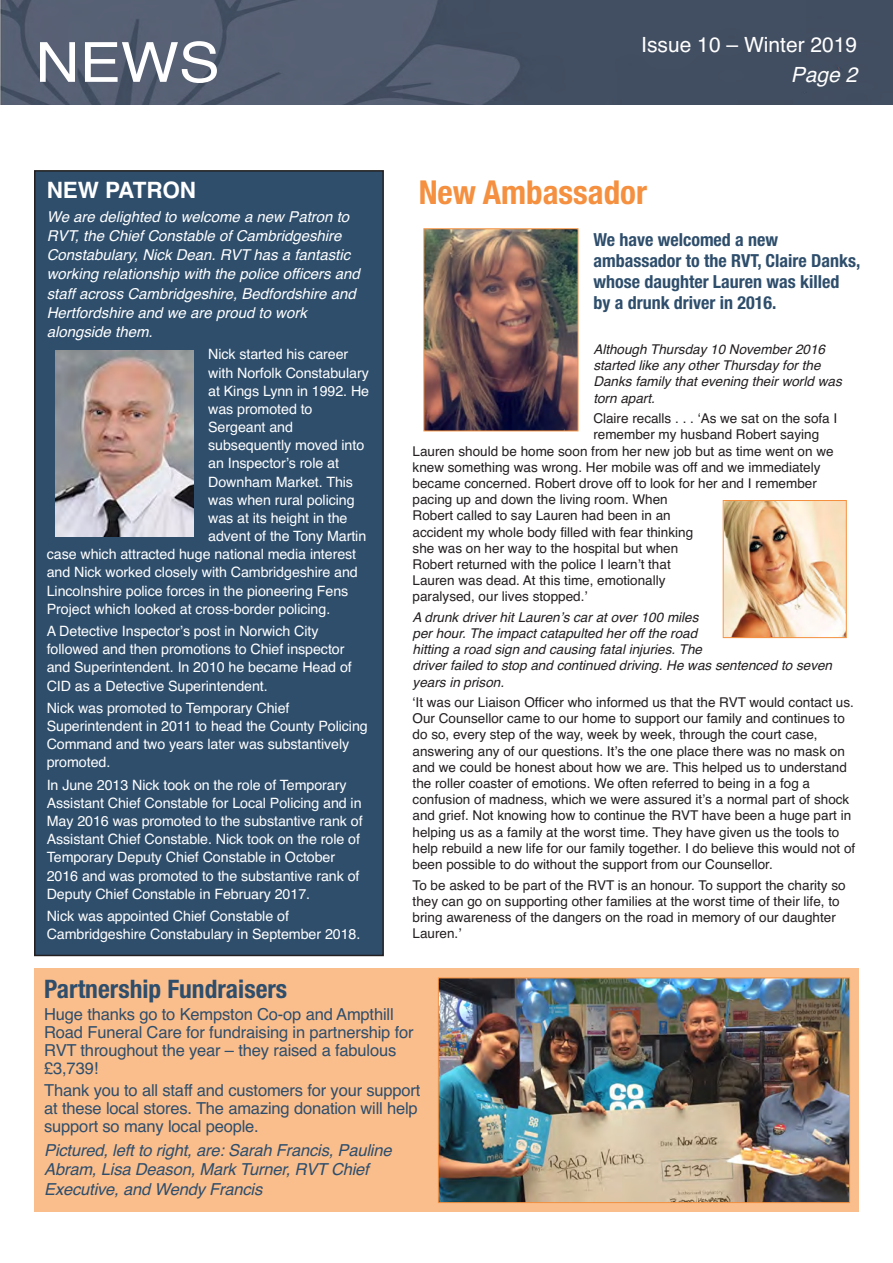
<style>
.page{position:relative;width:893px;height:1263px;background:#fff}
.page>*{position:absolute;margin:0;border:0;box-sizing:border-box;transform-origin:0 0}
.t1{font:55.35px "Helvetica";color:#fff;scale:1.11 1}
.t2{font:700 condensed 33px "Helvetica Neue";color:#f4903f}
.t3{font:700 condensed 25.5px "Helvetica Neue";color:#2e4e6c}
.t4{font:700 22.5px "Helvetica";letter-spacing:-.005em;color:#fff}
.t5{font:21px "Helvetica";color:#fff}
.t6{font:italic 21px "Helvetica";color:#fff}
.t7{font:700 condensed 18px/21px "Helvetica Neue";color:#2e4e6c}
.t8{font:16.5px/18px "Helvetica";letter-spacing:-.01em;color:#2e4e6c}
.t9{font:italic 16.5px/19.5px "Helvetica";letter-spacing:-.01em;color:#2e4e6c}
.t10{font:italic 15px/19.2px "Helvetica";color:#fff}
.t11{font:14.25px/18.1px "Helvetica";letter-spacing:-.005em;color:#fff}
.t12{font:13.5px/16.2px "Helvetica";color:#231f20}
.t13{font:italic 13.5px/16.2px "Helvetica";color:#231f20}
</style>
<div class="page">
<div style="left:34px;top:968px;width:825px;height:244px;background:#fabe8d"></div>
<div style="left:35px;top:171px;width:348px;height:784px;background:#2e4e6c"></div>
<div style="left:34px;top:170px;width:350px;height:786px;border:2px solid #231f20"></div>
<img style="left:0;top:0;width:893px;height:105px">
<img style="left:425px;top:230px;width:151px;height:199px">
<div style="left:423px;top:228px;width:155px;height:203px;border:1px solid #f4903f"></div>
<img style="left:725px;top:502px;width:120px;height:134px">
<div style="left:723px;top:500px;width:124px;height:138px;border:1px solid #f4903f"></div>
<img style="left:56px;top:350px;width:137px;height:187px">
<img style="left:440px;top:979px;width:408px;height:222px">
<div style="left:438px;top:977px;width:412px;height:226px;border:1px solid #f4903f"></div>
<h1 class="t1" style="left:35px;top:30px;width:168px">NEWS</h1>
<h3 class="t5" style="left:641px;top:33px;width:217px">Issue 10 – Winter 2019</h3>
<h3 class="t6" style="left:791px;top:62px;width:68px">Page 2</h3>
<h3 class="t4" style="left:47px;top:177px;width:151px">NEW PATRON</h3>
<p class="t10" style="left:47px;top:207px;width:315px">We are delighted to welcome a new Patron to RVT, the Chief Constable of Cambridgeshire Constabulary, Nick Dean. RVT has a fantastic working relationship with the police officers and staff across Cambridgeshire, Bedfordshire and Hertfordshire and we are proud to work alongside them.</p>
<p class="t11" style="left:208px;top:345px;width:142px">Nick started his career</p>
<p class="t11" style="left:208px;top:364px;width:162px">with Norfolk Constabulary</p>
<p class="t11" style="left:208px;top:382px;width:162px">at Kings Lynn in 1992. He</p>
<p class="t11" style="left:208px;top:400px;width:106px">was promoted to</p>
<p class="t11" style="left:208px;top:418px;width:86px">Sergeant and</p>
<p class="t11" style="left:208px;top:436px;width:158px">subsequently moved into</p>
<p class="t11" style="left:208px;top:454px;width:132px">an Inspectorʼs role at</p>
<p class="t11" style="left:208px;top:473px;width:146px">Downham Market. This</p>
<p class="t11" style="left:208px;top:491px;width:148px">was when rural policing</p>
<p class="t11" style="left:208px;top:509px;width:141px">was at its height in the</p>
<p class="t11" style="left:208px;top:527px;width:160px">advent of the Tony Martin</p>
<p class="t11" style="left:47px;top:545px;width:311px">case which attracted huge national media interest</p>
<p class="t11" style="left:47px;top:563px;width:313px">and Nick worked closely with Cambridgeshire and</p>
<p class="t11" style="left:47px;top:581px;width:303px">Lincolnshire police forces in the pioneering Fens</p>
<p class="t11" style="left:47px;top:600px;width:285px">Project which looked at cross-border policing.</p>
<p class="t11" style="left:47px;top:622px;width:307px">A Detective Inspectorʼs post in Norwich City followed and then promotions to Chief inspector and Superintendent. In 2010 he became Head of CID as a Detective Superintendent.</p>
<p class="t11" style="left:47px;top:699px;width:323px">Nick was promoted to Temporary Chief Superintendent in 2011 to head the County Policing Command and two years later was substantively promoted.</p>
<p class="t11" style="left:47px;top:776px;width:317px">In June 2013 Nick took on the role of Temporary Assistant Chief Constable for Local Policing and in May 2016 was promoted to the substantive rank of Assistant Chief Constable. Nick took on the role of Temporary Deputy Chief Constable in October 2016 and was promoted to the substantive rank of Deputy Chief Constable in February 2017.</p>
<p class="t11" style="left:47px;top:907px;width:315px">Nick was appointed Chief Constable of<br>Cambridgeshire Constabulary in September 2018.</p>
<h2 class="t2" style="left:419px;top:172px;width:230px">New Ambassador</h2>
<h3 class="t7" style="left:593px;top:228px;width:269px">We have welcomed a new ambassador to the RVT, Claire Danks, whose daughter Lauren was killed by a drunk driver in 2016.</h3>
<p class="t13" style="left:593px;top:341px;width:250px">Although Thursday 10 November 2016 started like any other Thursday for the<br>Danks family that evening their world was torn apart.</p>
<p class="t12" style="left:593px;top:410px;width:245px">Claire recalls . . . ʻAs we sat on the sofa I</p>
<p class="t12" style="left:593px;top:427px;width:227px">remember my husband Robert saying</p>
<p class="t12" style="left:413px;top:443px;width:422px">Lauren should be home soon from her new job but as time went on we</p>
<p class="t12" style="left:413px;top:459px;width:409px">knew something was wrong. Her mobile was off and we immediately</p>
<p class="t12" style="left:413px;top:475px;width:406px">became concerned. Robert drove off to look for her and I remember</p>
<p class="t12" style="left:413px;top:491px;width:257px">pacing up and down the living room. When</p>
<p class="t12" style="left:413px;top:508px;width:260px">Robert called to say Lauren had been in an</p>
<p class="t12" style="left:413px;top:524px;width:282px">accident my whole body filled with fear thinking</p>
<p class="t12" style="left:413px;top:540px;width:267px">she was on her way to the hospital but when</p>
<p class="t12" style="left:413px;top:556px;width:260px">Robert returned with the police I learnʼt that</p>
<p class="t12" style="left:413px;top:572px;width:254px">Lauren was dead. At this time, emotionally</p>
<p class="t12" style="left:413px;top:589px;width:176px">paralysed, our lives stopped.ʼ</p>
<p class="t13" style="left:413px;top:609px;width:421px">A drunk driver hit Laurenʼs car at over 100 miles<br>per hour. The impact catapulted her off the road<br>hitting a road sign and causing fatal injuries. The<br>driver failed to stop and continued driving. He was sentenced to seven years in prison.</p>
<p class="t12" style="left:413px;top:694px;width:444px">ʻIt was our Liaison Officer who informed us that the RVT would contact us.<br>Our Counsellor came to our home to support our family and continues to do so, every step of the way, week by week, through the court case, answering any of our questions. Itʼs the one place there was no mask on and we could be honest about how we are. This helped us to understand the roller coaster of emotions. We often referred to being in a fog a confusion of madness, which we were assured itʼs a normal part of shock and grief. Not knowing how to continue the RVT have been a huge part in helping us as a family at the worst time. They have given us the tools to help rebuild a new life for our family together. I do believe this would not of been possible to do without the support from our Counsellor.</p>
<p class="t12" style="left:413px;top:877px;width:435px">To be asked to be part of the RVT is an honour. To support the charity so they can go on supporting other families at the worst time of their life, to bring awareness of the dangers on the road in memory of our daughter Lauren.ʼ</p>
<h3 class="t3" style="left:44px;top:973px;width:245px">Partnership Fundraisers</h3>
<p class="t8" style="left:44px;top:1005px;width:371px">Huge thanks go to Kempston Co-op and Ampthill Road Funeral Care for fundraising in partnership for RVT throughout the year – they raised a fabulous £3,739!</p>
<p class="t8" style="left:44px;top:1081px;width:378px">Thank you to all staff and customers for your support at these local stores. The amazing donation will help support so many local people.</p>
<p class="t9" style="left:44px;top:1140px;width:349px">Pictured, left to right, are: Sarah Francis, Pauline<br>Abram, Lisa Deason, Mark Turner, RVT Chief<br>Executive, and Wendy Francis</p>
</div>
